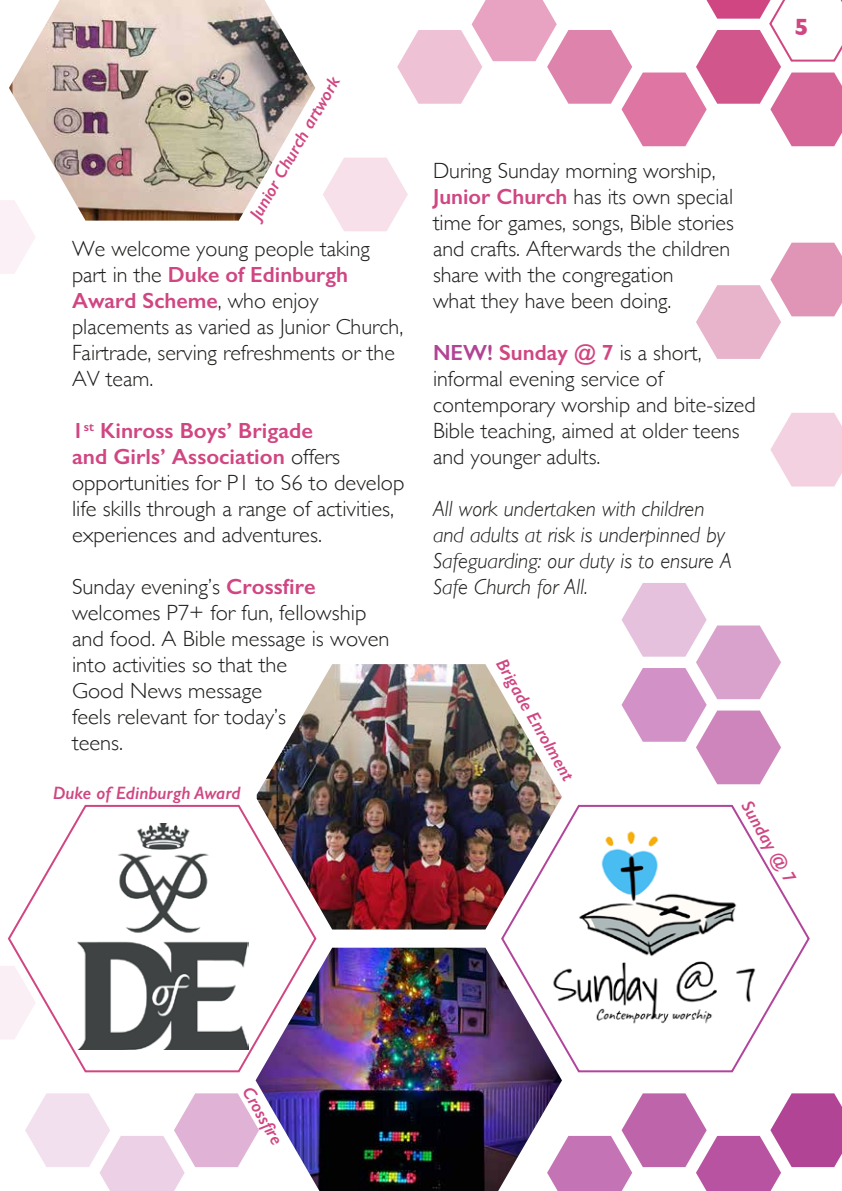
<style>
.page{position:relative;width:842px;height:1191px;background:#fff}
.page>*{position:absolute;margin:0;border:0;box-sizing:border-box;transform-origin:0 0}
.t1{font:700 24px "Gill Sans";color:#d04682}
.t2{font:300 22px/26px "Gill Sans";color:#1d1d1b}
.t3{font:italic 300 22px/26px "Gill Sans";color:#1d1d1b}
.t4{font:italic 600 18px "Gill Sans";color:#d04682}
.s1{font-weight:600;color:#d04682}
.s2{font-weight:600;color:#b14495}
</style>
<div class="page">
<svg style="left:501px;top:804px;width:309px;height:269px"></svg>
<img style="left:9px;top:0;width:306px;height:221px">
<svg style="left:7px;top:804px;width:310px;height:269px"></svg>
<img style="left:257px;top:664px;width:305px;height:265px">
<img style="left:256px;top:947px;width:306px;height:244px">
<svg style="left:323px;top:158px;width:85px;height:73px"></svg>
<svg style="left:0;top:200px;width:36px;height:74px"></svg>
<svg style="left:0;top:965px;width:36px;height:74px"></svg>
<svg style="left:25px;top:1093px;width:234px;height:98px"></svg>
<svg style="left:696px;top:243px;width:146px;height:116px"></svg>
<svg style="left:770px;top:413px;width:72px;height:73px"></svg>
<svg style="left:621px;top:583px;width:160px;height:201px"></svg>
<svg style="left:547px;top:1093px;width:295px;height:98px"></svg>
<svg style="left:397px;top:0;width:445px;height:146px"></svg>
<p class="t4" style="left:245px;top:213px;width:164px;rotate:-60deg">Junior Church artwork</p>
<p class="t2" style="left:72px;top:235px;width:333px">We welcome young people taking part in the <span class="s1">Duke of Edinburgh<br>Award Scheme</span>, who enjoy placements as varied as Junior Church,<br>Fairtrade, serving refreshments or the<br>AV team.</p>
<p class="t2" style="left:72px;top:417px;width:334px"><span class="s1">1</span><sup>st</sup> <span class="s1">Kinross Boys’ Brigade<br>and Girls’ Association</span> offers opportunities for P1 to S6 to develop life skills through a range of activities, experiences and adventures.</p>
<p class="t2" style="left:72px;top:573px;width:319px">Sunday evening’s <span class="s1">Crossfire </span>welcomes P7+ for fun, fellowship and food. A Bible message is woven into activities so that the<br>Good News message<br>feels relevant for today’s<br>teens.</p>
<p class="t4" style="left:53px;top:782px;width:189px">Duke of Edinburgh Award</p>
<p class="t1" style="left:795px;top:8px;width:16px">5</p>
<p class="t2" style="left:433px;top:157px;width:302px">During Sunday morning worship,<br><span class="s1">Junior Church</span> has its own special time for games, songs, Bible stories and crafts. Afterwards the children share with the congregation<br>what they have been doing.</p>
<p class="t2" style="left:433px;top:339px;width:324px"><span class="s2">NEW!</span> <span class="s1">Sunday @ 7</span> is a short, informal evening service of contemporary worship and bite-sized<br>Bible teaching, aimed at older teens and younger adults.</p>
<p class="t3" style="left:433px;top:496px;width:301px">All work undertaken with children and adults at risk is underpinned by<br>Safeguarding: our duty is to ensure A<br>Safe Church for All.</p>
<p class="t4" style="left:510px;top:654px;width:139px;rotate:60deg">Brigade Enrolment</p>
<p class="t4" style="left:755px;top:796px;width:93px;rotate:60deg">Sunday @ 7</p>
<p class="t4" style="left:257px;top:1083px;width:65px;rotate:60deg">Crossfi re</p>
</div>
